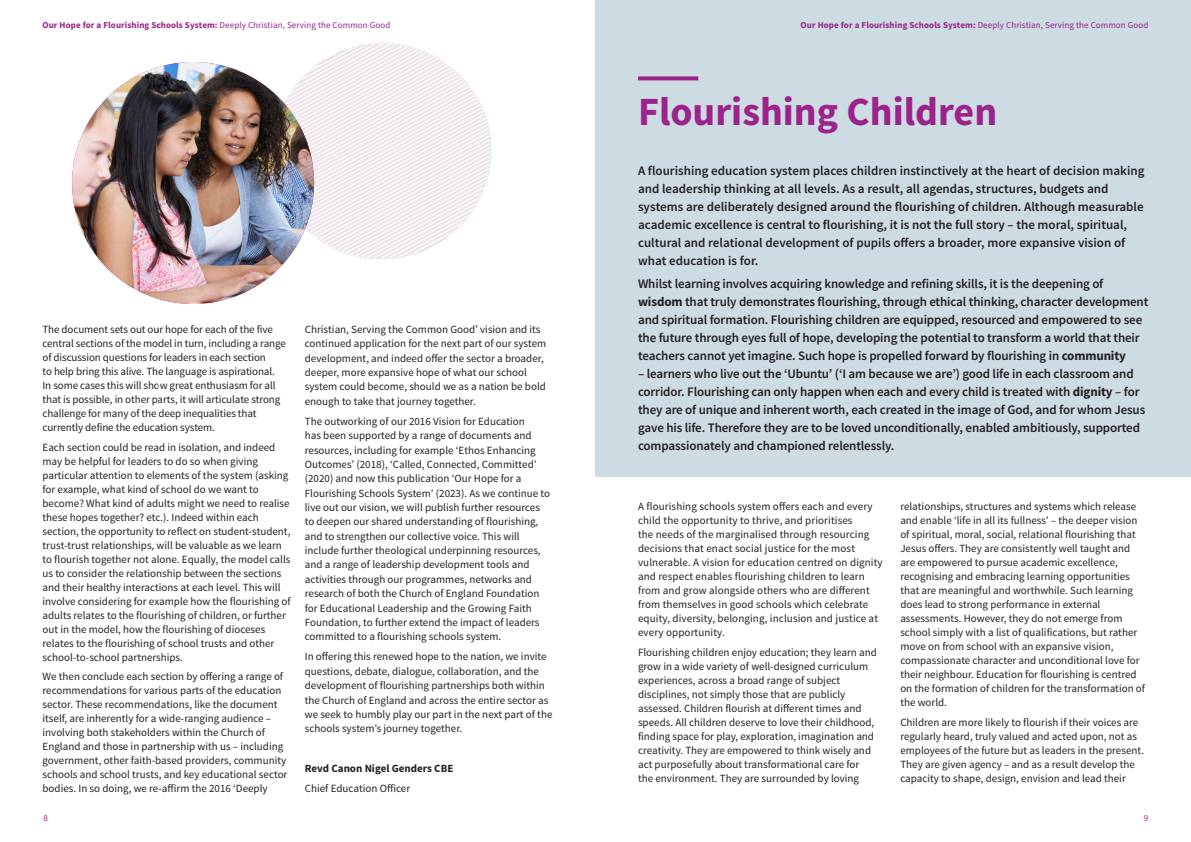
<style>
.page{position:relative;width:1191px;height:842px;background:#fff}
.page>*{position:absolute;margin:0;border:0;box-sizing:border-box;transform-origin:0 0}
.t1{font:700 40px "Source Sans Pro";color:#9b238a}
.t2{font:600 13px/18px "Source Sans Pro";letter-spacing:-.01em;color:#231f20}
.t3{font:11px/14px "Source Sans Pro";color:#231f20}
.t4{font:700 11px "Source Sans Pro";color:#231f20}
.t5{font:700 9px "Source Sans Pro";letter-spacing:.01em;color:#9b238a}
.t6{font:9px "Source Sans Pro";color:#9b238a}
.s1{font-weight:400}
.s2{font-weight:700}
</style>
<div class="page">
<div style="left:595px;top:0;width:596px;height:476px;background:#cddbe3"></div>
<img style="left:72px;top:62px;width:242px;height:242px;border-radius:121px">
<img style="left:229px;top:43px;width:263px;height:256px">
<svg style="left:638px;top:76px;width:60px;height:4px"></svg>
<p class="t5" style="left:43px;top:19px;width:349px">Our Hope for a Flourishing Schools System: <span class="s1">Deeply Christian, Serving the Common Good</span></p>
<p class="t3" style="left:43px;top:322px;width:245px">The document sets out our hope for each of the five central sections of the model in turn, including a range of discussion questions for leaders in each section<br>to help bring this alive. The language is aspirational.<br>In some cases this will show great enthusiasm for all that is possible, in other parts, it will articulate strong challenge for many of the deep inequalities that currently define the education system.</p>
<p class="t3" style="left:43px;top:440px;width:250px">Each section could be read in isolation, and indeed may be helpful for leaders to do so when giving particular attention to elements of the system (asking for example, what kind of school do we want to become? What kind of adults might we need to realise these hopes together? etc.). Indeed within each section, the opportunity to reflect on student-student, trust-trust relationships, will be valuable as we learn to flourish together not alone. Equally, the model calls us to consider the relationship between the sections and their healthy interactions at each level. This will involve considering for example how the flourishing of adults relates to the flourishing of children, or further out in the model, how the flourishing of dioceses relates to the flourishing of school trusts and other school-to-school partnerships.</p>
<p class="t3" style="left:43px;top:670px;width:246px">We then conclude each section by offering a range of recommendations for various parts of the education sector. These recommendations, like the document itself, are inherently for a wide-ranging audience – involving both stakeholders within the Church of England and those in partnership with us – including government, other faith-based providers, community schools and school trusts, and key educational sector bodies. In so doing, we re-affirm the 2016 ‘Deeply</p>
<p class="t6" style="left:44px;top:812px;width:6px">8</p>
<p class="t3" style="left:305px;top:322px;width:243px;line-height:14.4px">Christian, Serving the Common Good’ vision and its continued application for the next part of our system development, and indeed offer the sector a broader, deeper, more expansive hope of what our school system could become, should we as a nation be bold enough to take that journey together.</p>
<p class="t3" style="left:305px;top:414px;width:247px;line-height:14.4px">The outworking of our 2016 Vision for Education<br>has been supported by a range of documents and resources, including for example ‘Ethos Enhancing Outcomes’ (2018), ‘Called, Connected, Committed’ (2020) and now this publication ‘Our Hope for a Flourishing Schools System’ (2023). As we continue to live out our vision, we will publish further resources to deepen our shared understanding of flourishing, and to strengthen our collective voice. This will include further theological underpinning resources, and a range of leadership development tools and activities through our programmes, networks and research of both the Church of England Foundation for Educational Leadership and the Growing Faith Foundation, to further extend the impact of leaders committed to a flourishing schools system.</p>
<p class="t3" style="left:305px;top:650px;width:249px;line-height:14.4px">In offering this renewed hope to the nation, we invite questions, debate, dialogue, collaboration, and the development of flourishing partnerships both within the Church of England and across the entire sector as we seek to humbly play our part in the next part of the schools system’s journey together.</p>
<p class="t4" style="left:305px;top:762px;width:150px">Revd Canon Nigel Genders CBE</p>
<p class="t3" style="left:305px;top:782px;width:107px">Chief Education Officer</p>
<p class="t5" style="left:800px;top:19px;width:349px">Our Hope for a Flourishing Schools System: <span class="s1">Deeply Christian, Serving the Common Good</span></p>
<p class="t1" style="left:638px;top:86px;width:361px">Flourishing Children</p>
<p class="t2" style="left:638px;top:162px;width:508px">A flourishing education system places children instinctively at the heart of decision making and leadership thinking at all levels. As a result, all agendas, structures, budgets and systems are deliberately designed around the flourishing of children. Although measurable academic excellence is central to flourishing, it is not the full story – the moral, spiritual, cultural and relational development of pupils offers a broader, more expansive vision of what education is for.</p>
<p class="t2" style="left:638px;top:275px;width:512px">Whilst learning involves acquiring knowledge and refining skills, it is the deepening of <span class="s2">wisdom</span> that truly demonstrates flourishing, through ethical thinking, character development and spiritual formation. Flourishing children are equipped, resourced and empowered to see the future through eyes full of hope, developing the potential to transform a world that their teachers cannot yet imagine. Such hope is propelled forward by flourishing in <span class="s2">community</span></p>
<p class="t2" style="left:638px;top:365px;width:509px">– learners who live out the ‘Ubuntu’ (‘I am because we are’) good life in each classroom and corridor. Flourishing can only happen when each and every child is treated with <span class="s2">dignity</span> – for they are of unique and inherent worth, each created in the image of God, and for whom Jesus gave his life. Therefore they are to be loved unconditionally, enabled ambitiously, supported compassionately and championed relentlessly.</p>
<p class="t3" style="left:638px;top:500px;width:246px">A flourishing schools system offers each and every child the opportunity to thrive, and prioritises<br>the needs of the marginalised through resourcing decisions that enact social justice for the most vulnerable. A vision for education centred on dignity and respect enables flourishing children to learn from and grow alongside others who are different from themselves in good schools which celebrate equity, diversity, belonging, inclusion and justice at every opportunity.</p>
<p class="t3" style="left:638px;top:645px;width:240px">Flourishing children enjoy education; they learn and grow in a wide variety of well-designed curriculum experiences, across a broad range of subject disciplines, not simply those that are publicly assessed. Children flourish at different times and speeds. All children deserve to love their childhood, finding space for play, exploration, imagination and creativity. They are empowered to think wisely and act purposefully about transformational care for the environment. They are surrounded by loving</p>
<p class="t3" style="left:900px;top:500px;width:246px">relationships, structures and systems which release and enable ‘life in all its fullness’ – the deeper vision of spiritual, moral, social, relational flourishing that Jesus offers. They are consistently well taught and are empowered to pursue academic excellence, recognising and embracing learning opportunities that are meaningful and worthwhile. Such learning does lead to strong performance in external assessments. However, they do not emerge from school simply with a list of qualifications, but rather move on from school with an expansive vision, compassionate character and unconditional love for their neighbour. Education for flourishing is centred on the formation of children for the transformation of the world.</p>
<p class="t3" style="left:900px;top:715px;width:245px">Children are more likely to flourish if their voices are regularly heard, truly valued and acted upon, not as employees of the future but as leaders in the present.<br>They are given agency – and as a result develop the capacity to shape, design, envision and lead their</p>
<p class="t6" style="left:1144px;top:812px;width:6px">9</p>
</div>
